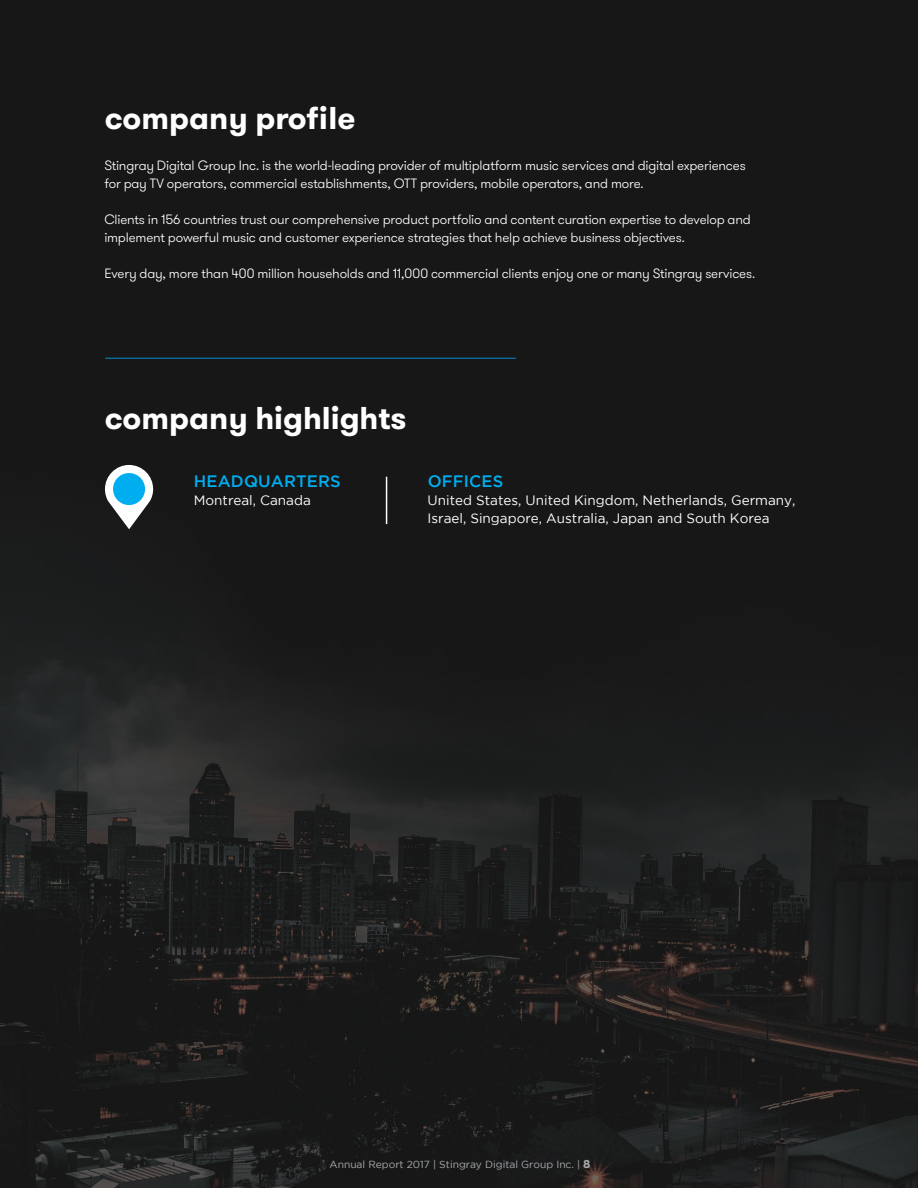
<style>
.page{position:relative;width:918px;height:1188px;background:#fff}
.page>*{position:absolute;margin:0;border:0;box-sizing:border-box;transform-origin:0 0}
.t1{font:700 31.5px "GT Walsheim Pro";color:#fff}
.t2{font:500 16.5px "Gotham";letter-spacing:.01em;color:#00aeef}
.Paragraph_Style_1{font:300 13.5px/18px "GT Walsheim Pro";letter-spacing:-.015em;color:#fff}
.t3{font:13.5px/18px "Gotham";color:#fff}
.t4{font:10.2px "Gotham";color:#a9aaae}
.s1{font-weight:700;font-size:11.55px}
</style>
<div class="page">
<img style="left:0;top:0;width:918px;height:1188px">
<svg style="left:105px;top:465px;width:48px;height:64px"></svg>
<div style="left:113px;top:473px;width:32px;height:32px;background:#00aeef;border-radius:50%"></div>
<hr style="left:386px;top:477px;width:1px;height:47px;background:#fff">
<hr style="left:105px;top:358px;width:411px;height:1px;background:#068ed0">
<p class="t1" style="left:105px;top:97px;width:252px">company profile</p>
<p class="Paragraph_Style_1" style="left:104px;top:157px;width:643px">Stingray Digital Group Inc. is the world-leading provider of multiplatform music services and digital experiences for pay TV operators, commercial establishments, OTT providers, mobile operators, and more.</p>
<p class="Paragraph_Style_1" style="left:104px;top:211px;width:648px">Clients in 156 countries trust our comprehensive product portfolio and content curation expertise to develop and implement powerful music and customer experience strategies that help achieve business objectives.</p>
<p class="Paragraph_Style_1" style="left:104px;top:265px;width:652px">Every day, more than 400 million households and 11,000 commercial clients enjoy one or many Stingray services.</p>
<p class="t1" style="left:105px;top:397px;width:303px">company highlights</p>
<p class="t2" style="left:194px;top:472px;width:148px">HEADQUARTERS</p>
<p class="t3" style="left:194px;top:491px;width:119px">Montreal, Canada</p>
<p class="t2" style="left:428px;top:472px;width:77px">OFFICES</p>
<p class="t3" style="left:428px;top:491px;width:369px">United States, United Kingdom, Netherlands, Germany,<br>Israel, Singapore, Australia, Japan and South Korea</p>
<p class="t4" style="left:330px;top:1159px;width:263px">Annual Report 2017 | Stingray Digital Group Inc. | <span class="s1">8</span></p>
</div>
